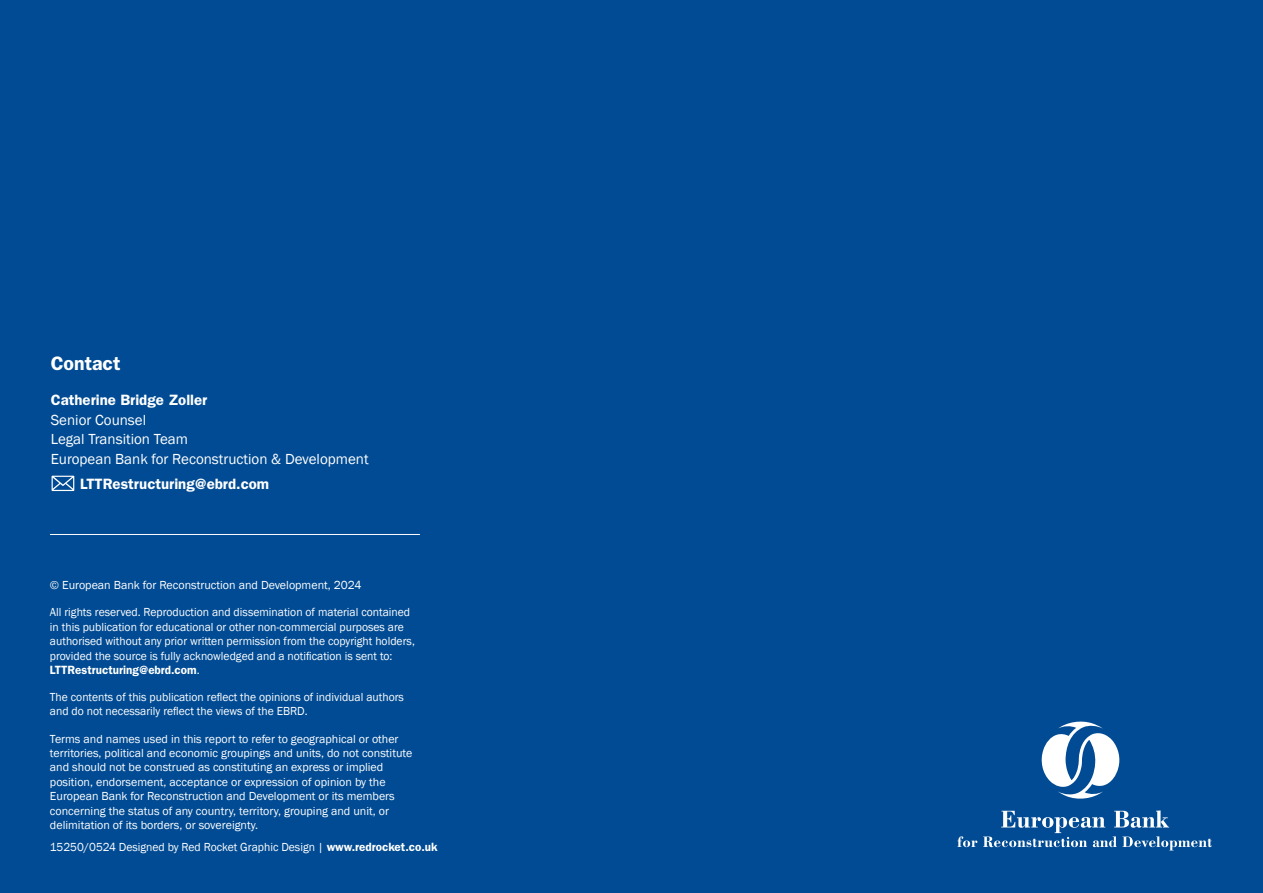
<style>
.page{position:relative;width:1263px;height:893px;background:#004b93}
.page>*{position:absolute;margin:0;border:0;box-sizing:border-box;transform-origin:0 0}
.t1{font:600 19.5px "Franklin Gothic";color:#fff}
.t2{font:15px/19.5px "Franklin Gothic";color:#fff}
.t3{font:600 15px "Franklin Gothic";color:#fff}
.t4{font:12px/14.4px "Franklin Gothic";color:#fff}
.s1{font-weight:600}
</style>
<div class="page">
<svg style="left:957px;top:836px;width:20px;height:11px"></svg>
<svg style="left:983px;top:810px;width:229px;height:40px"></svg>
<svg style="left:1041px;top:722px;width:79px;height:77px"></svg>
<svg style="left:52px;top:476px;width:22px;height:15px"></svg>
<hr style="left:50px;top:534px;width:370px;height:1px;background:#fff">
<h1 class="t1" style="left:51px;top:352px;width:71px">Contact</h1>
<p class="t3" style="left:51px;top:391px;width:158px">Catherine Bridge Zoller</p>
<p class="t2" style="left:51px;top:411px;width:319px">Senior Counsel<br>Legal Transition Team<br>European Bank for Reconstruction &amp; Development</p>
<p class="t3" style="left:80px;top:475px;width:191px">LTTRestructuring@ebrd.com</p>
<p class="t4" style="left:50px;top:578px;width:313px">© European Bank for Reconstruction and Development, 2024</p>
<p class="t4" style="left:50px;top:605px;width:366px">All rights reserved. Reproduction and dissemination of material contained in this publication for educational or other non-commercial purposes are authorised without any prior written permission from the copyright holders, provided the source is fully acknowledged and a notification is sent to:<br><span class="s1">LTTRestructuring@ebrd.com</span>.</p>
<p class="t4" style="left:50px;top:690px;width:356px">The contents of this publication reflect the opinions of individual authors and do not necessarily reflect the views of the EBRD.</p>
<p class="t4" style="left:50px;top:732px;width:364px">Terms and names used in this report to refer to geographical or other territories, political and economic groupings and units, do not constitute and should not be construed as constituting an express or implied position, endorsement, acceptance or expression of opinion by the European Bank for Reconstruction and Development or its members concerning the status of any country, territory, grouping and unit, or delimitation of its borders, or sovereignty.</p>
<p class="t4" style="left:50px;top:840px;width:389px">15250/0524 Designed by Red Rocket Graphic Design | <span class="s1">www.redrocket.co.uk</span></p>
</div>
